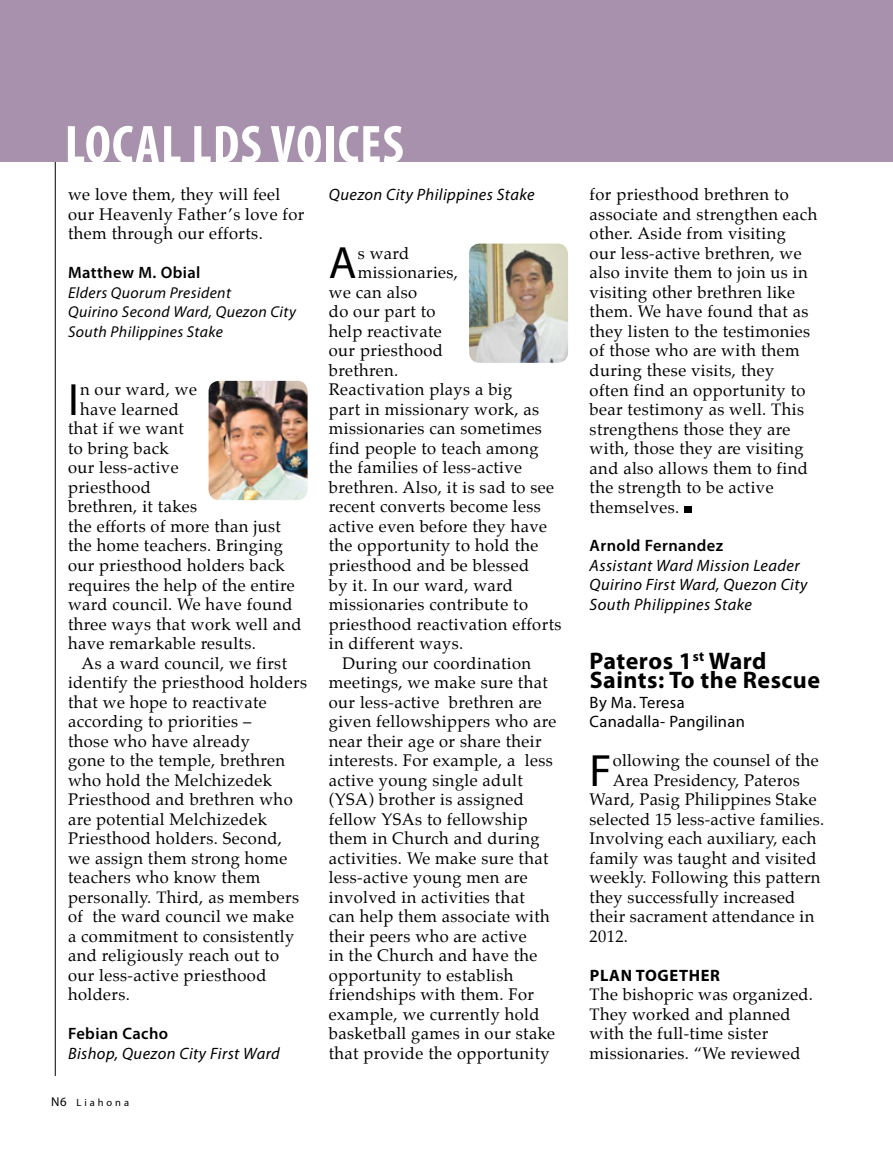
<style>
.page{position:relative;width:893px;height:1161px;background:#fff}
.page>*{position:absolute;margin:0;border:0;box-sizing:border-box;transform-origin:0 0}
.t1{font:700 condensed 54px "Myriad Pro";letter-spacing:.02em;color:#fff}
.t2{font:45.45px "Myriad Pro";color:#000}
.t3{font:700 24px/19.5px "Myriad Pro";letter-spacing:.02em;color:#000}
.t4{font:16.5px/19.5px "Palatino";letter-spacing:.025em;color:#000}
.t5{font:italic 16.5px/19.5px "Myriad Pro";letter-spacing:.025em;color:#000}
.t6{font:600 16.5px "Myriad Pro";letter-spacing:.025em;color:#000}
.t7{font:16.5px/19.5px "Myriad Pro";letter-spacing:.02em;color:#000}
.t8{font:700 16.5px "Myriad Pro";letter-spacing:.04em;color:#000}
.t9{font:italic 15.75px/19.5px "Myriad Pro";letter-spacing:.025em;color:#000}
.t10{font:10.5px "Myriad Pro";letter-spacing:.28em;color:#000}
.s1{font-size:12.75px}
</style>
<div class="page">
<hr style="left:55px;top:68px;width:1px;height:1008px;background:#000">
<div style="left:0;top:0;width:893px;height:162px;background:#a791ac"></div>
<div style="left:684px;top:506px;width:7px;height:6px;background:#000"></div>
<img style="left:209px;top:381px;width:99px;height:119px">
<img style="left:469px;top:244px;width:99px;height:119px">
<h1 class="t1" style="left:65px;top:111px;width:341px">LOCAL LDS VOICES</h1>
<p class="t4" style="left:68px;top:185px;width:238px">we love them, they will feel our Heavenly Father’s love for them through our efforts.</p>
<p class="t6" style="left:68px;top:262px;width:134px">Matthew M. Obial</p>
<p class="t9" style="left:68px;top:283px;width:229px">Elders Quorum President<br>Quirino Second Ward, Quezon City<br>South Philippines Stake</p>
<h2 class="t2" style="left:68px;top:372px;width:12px">I</h2>
<p class="t4" style="left:80px;top:380px;width:118px">n our ward, we</p>
<p class="t4" style="left:80px;top:399px;width:100px">have learned</p>
<p class="t4" style="left:68px;top:419px;width:117px">that if we want</p>
<p class="t4" style="left:68px;top:438px;width:102px">to bring back</p>
<p class="t4" style="left:68px;top:458px;width:112px">our less-active</p>
<p class="t4" style="left:68px;top:477px;width:84px">priesthood</p>
<p class="t4" style="left:68px;top:497px;width:131px">brethren, it takes</p>
<p class="t4" style="left:68px;top:516px;width:214px">the efforts of more than just</p>
<p class="t4" style="left:68px;top:536px;width:216px">the home teachers. Bringing</p>
<p class="t4" style="left:68px;top:555px;width:218px">our priesthood holders back</p>
<p class="t4" style="left:68px;top:575px;width:228px">requires the help of the entire</p>
<p class="t4" style="left:68px;top:594px;width:226px">ward council. We have found</p>
<p class="t4" style="left:68px;top:614px;width:235px">three ways that work well and</p>
<p class="t4" style="left:68px;top:633px;width:189px">have remarkable results.</p>
<p class="t4" style="left:82px;top:653px;width:207px">As a ward council, we first</p>
<p class="t4" style="left:68px;top:672px;width:241px">identify the priesthood holders</p>
<p class="t4" style="left:68px;top:692px;width:200px">that we hope to reactivate</p>
<p class="t4" style="left:68px;top:711px;width:185px">according to priorities –</p>
<p class="t4" style="left:68px;top:731px;width:184px">those who have already</p>
<p class="t4" style="left:68px;top:750px;width:219px">gone to the temple, brethren</p>
<p class="t4" style="left:68px;top:770px;width:205px">who hold the Melchizedek</p>
<p class="t4" style="left:68px;top:789px;width:226px">Priesthood and brethren who</p>
<p class="t4" style="left:68px;top:809px;width:200px">are potential Melchizedek</p>
<p class="t4" style="left:68px;top:828px;width:215px">Priesthood holders. Second,</p>
<p class="t4" style="left:68px;top:848px;width:221px">we assign them strong home</p>
<p class="t4" style="left:68px;top:867px;width:194px">teachers who know them</p>
<p class="t4" style="left:68px;top:887px;width:232px">personally. Third, as members</p>
<p class="t4" style="left:68px;top:906px;width:227px">of the ward council we make</p>
<p class="t4" style="left:68px;top:926px;width:228px">a commitment to consistently</p>
<p class="t4" style="left:68px;top:945px;width:213px">and religiously reach out to</p>
<p class="t4" style="left:68px;top:965px;width:200px">our less-active priesthood</p>
<p class="t4" style="left:68px;top:985px;width:63px">holders.</p>
<p class="t6" style="left:68px;top:1023px;width:102px">Febian Cacho</p>
<p class="t5" style="left:68px;top:1043px;width:213px">Bishop, Quezon City First Ward</p>
<p class="t10" style="left:51px;top:1096px;width:80px"><span class="s1">N6</span> Liahona</p>
<p class="t5" style="left:329px;top:185px;width:207px">Quezon City Philippines Stake</p>
<h2 class="t2" style="left:329px;top:235px;width:29px">A</h2>
<p class="t4" style="left:358px;top:243px;width:53px">s ward</p>
<p class="t4" style="left:358px;top:263px;width:102px">missionaries,</p>
<p class="t4" style="left:329px;top:282px;width:90px">we can also</p>
<p class="t4" style="left:329px;top:302px;width:108px">do our part to</p>
<p class="t4" style="left:329px;top:321px;width:114px">help reactivate</p>
<p class="t4" style="left:329px;top:341px;width:116px">our priesthood</p>
<p class="t4" style="left:329px;top:360px;width:71px">brethren.</p>
<p class="t4" style="left:329px;top:380px;width:185px">Reactivation plays a big</p>
<p class="t4" style="left:329px;top:399px;width:212px">part in missionary work, as</p>
<p class="t4" style="left:329px;top:419px;width:215px">missionaries can sometimes</p>
<p class="t4" style="left:329px;top:438px;width:211px">find people to teach among</p>
<p class="t4" style="left:329px;top:458px;width:195px">the families of less-active</p>
<p class="t4" style="left:329px;top:477px;width:227px">brethren. Also, it is sad to see</p>
<p class="t4" style="left:329px;top:497px;width:214px">recent converts become less</p>
<p class="t4" style="left:329px;top:516px;width:220px">active even before they have</p>
<p class="t4" style="left:329px;top:536px;width:211px">the opportunity to hold the</p>
<p class="t4" style="left:329px;top:555px;width:202px">priesthood and be blessed</p>
<p class="t4" style="left:329px;top:575px;width:186px">by it. In our ward, ward</p>
<p class="t4" style="left:329px;top:594px;width:201px">missionaries contribute to</p>
<p class="t4" style="left:329px;top:614px;width:234px">priesthood reactivation efforts</p>
<p class="t4" style="left:329px;top:633px;width:136px">in different ways.</p>
<p class="t4" style="left:342px;top:653px;width:190px">During our coordination</p>
<p class="t4" style="left:329px;top:672px;width:220px">meetings, we make sure that</p>
<p class="t4" style="left:329px;top:692px;width:215px">our less-active brethren are</p>
<p class="t4" style="left:329px;top:711px;width:229px">given fellowshippers who are</p>
<p class="t4" style="left:329px;top:731px;width:214px">near their age or share their</p>
<p class="t4" style="left:329px;top:750px;width:225px">interests. For example, a less</p>
<p class="t4" style="left:329px;top:770px;width:195px">active young single adult</p>
<p class="t4" style="left:329px;top:789px;width:197px">(YSA) brother is assigned</p>
<p class="t4" style="left:329px;top:809px;width:200px">fellow YSAs to fellowship</p>
<p class="t4" style="left:329px;top:828px;width:212px">them in Church and during</p>
<p class="t4" style="left:329px;top:848px;width:221px">activities. We make sure that</p>
<p class="t4" style="left:329px;top:867px;width:200px">less-active young men are</p>
<p class="t4" style="left:329px;top:887px;width:197px">involved in activities that</p>
<p class="t4" style="left:329px;top:907px;width:222px">can help them associate with</p>
<p class="t4" style="left:329px;top:926px;width:199px">their peers who are active</p>
<p class="t4" style="left:329px;top:946px;width:210px">in the Church and have the</p>
<p class="t4" style="left:329px;top:965px;width:186px">opportunity to establish</p>
<p class="t4" style="left:329px;top:985px;width:207px">friendships with them. For</p>
<p class="t4" style="left:329px;top:1004px;width:212px">example, we currently hold</p>
<p class="t4" style="left:329px;top:1024px;width:228px">basketball games in our stake</p>
<p class="t4" style="left:329px;top:1043px;width:222px">that provide the opportunity</p>
<p class="t4" style="left:590px;top:185px;width:229px">for priesthood brethren to associate and strengthen each other. Aside from visiting<br>our less-active brethren, we also invite them to join us in visiting other brethren like them. We have found that as they listen to the testimonies of those who are with them during these visits, they often find an opportunity to bear testimony as well. This strengthens those they are with, those they are visiting and also allows them to find the strength to be active themselves.</p>
<p class="t6" style="left:590px;top:535px;width:135px">Arnold Fernandez</p>
<p class="t5" style="left:590px;top:555px;width:219px">Assistant Ward Mission Leader<br>Quirino First Ward, Quezon City<br>South Philippines Stake</p>
<h3 class="t3" style="left:590px;top:650px;width:232px">Pateros 1<sup>st</sup> Ward<br>Saints: To the Rescue</h3>
<p class="t7" style="left:590px;top:692px;width:157px">By Ma. Teresa<br>Canadalla- Pangilinan</p>
<h2 class="t2" style="left:590px;top:742px;width:24px">F</h2>
<p class="t4" style="left:613px;top:750px;width:207px">ollowing the counsel of the</p>
<p class="t4" style="left:613px;top:770px;width:189px">Area Presidency, Pateros</p>
<p class="t4" style="left:590px;top:789px;width:228px">Ward, Pasig Philippines Stake</p>
<p class="t4" style="left:590px;top:809px;width:236px">selected 15 less-active families.</p>
<p class="t4" style="left:590px;top:828px;width:228px">Involving each auxiliary, each</p>
<p class="t4" style="left:590px;top:848px;width:228px">family was taught and visited</p>
<p class="t4" style="left:590px;top:867px;width:232px">weekly. Following this pattern</p>
<p class="t4" style="left:590px;top:887px;width:207px">they successfully increased</p>
<p class="t4" style="left:590px;top:906px;width:226px">their sacrament attendance in</p>
<p class="t4" style="left:590px;top:926px;width:40px">2012.</p>
<p class="t8" style="left:590px;top:964px;width:132px">PLAN TOGETHER</p>
<p class="t4" style="left:590px;top:984px;width:225px">The bishopric was organized.<br>They worked and planned with the full-time sister missionaries. “We reviewed</p>
</div>
